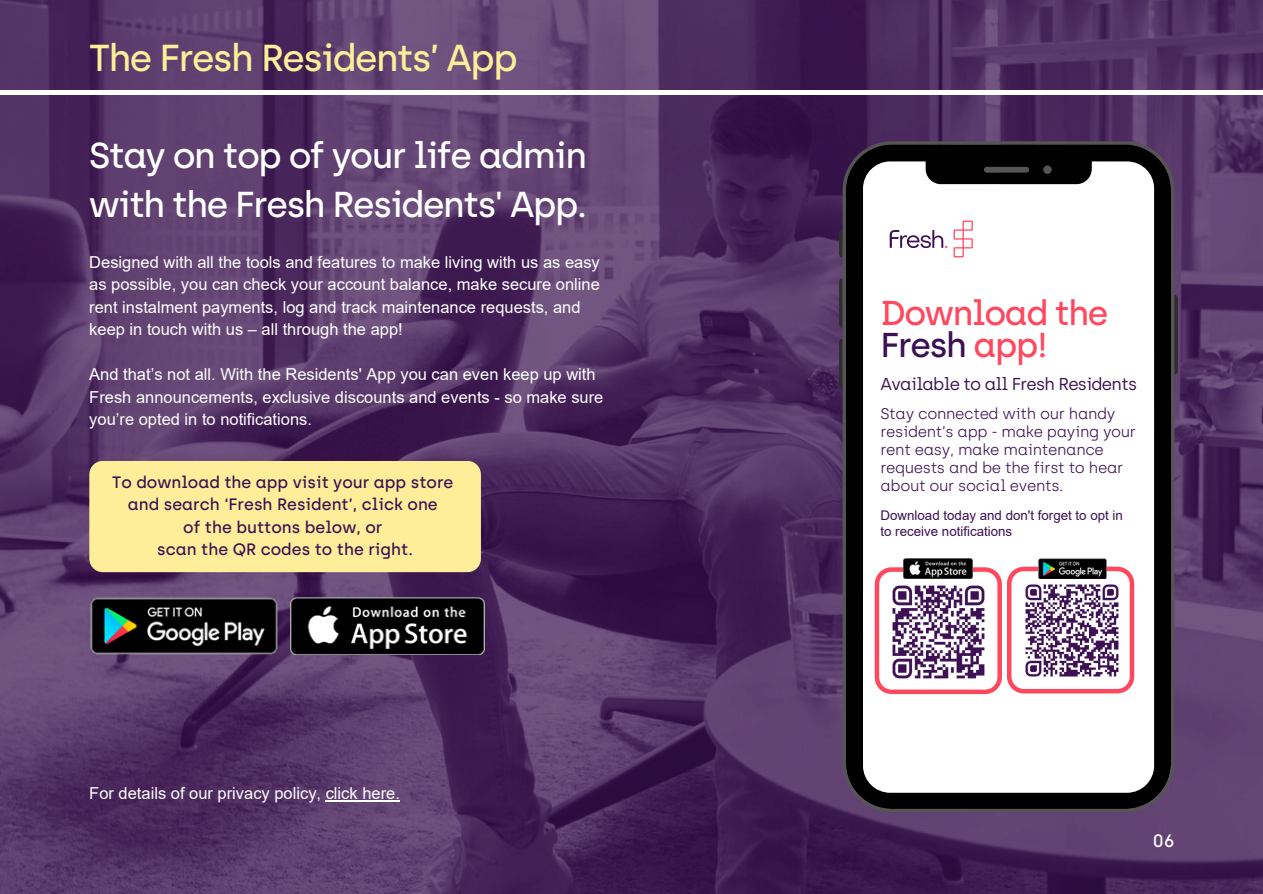
<style>
.page{position:relative;width:1263px;height:894px;background:#fff}
.page>*{position:absolute;margin:0;border:0;box-sizing:border-box;transform-origin:0 0}
.t1{font:500 37.5px "Archia";letter-spacing:-.04em;color:#feee9a}
.t2{font:500 36px/49.5px "Archia";letter-spacing:-.04em;color:#fff}
.t3{font:500 34.35px/31.8px "Archia";letter-spacing:-.04em;color:#ff485e}
.t4{font:500 18px "Archia";color:#fff}
.t5{font:17.25px "Archia";letter-spacing:-.04em;color:#3c1053}
.t6{font:16.5px/22.5px "Arial";color:#fff}
.t7{font:500 16.5px/22.5px "Archia";color:#3c1053;text-align:center}
.t8{font:300 15.45px/18px "Archia";letter-spacing:-.025em;color:#3c1053}
.t9{font:13.35px/16.6px "Arial";color:#3c1053}
.s1{color:#3c1053}
</style>
<div class="page">
<img style="left:0;top:0;width:1263px;height:893px">
<img style="left:78px;top:584px;width:212px;height:83px">
<img style="left:290px;top:597px;width:195px;height:57px">
<div style="left:89px;top:461px;width:392px;height:111px;background:#feee9a;border-radius:14px"></div>
<hr style="left:0;top:91px;width:1263px;height:4px;background:#fff">
<svg style="left:839px;top:230px;width:4px;height:27px"></svg>
<svg style="left:839px;top:278px;width:4px;height:50px"></svg>
<svg style="left:839px;top:339px;width:4px;height:50px"></svg>
<svg style="left:1174px;top:294px;width:4px;height:80px"></svg>
<svg style="left:843px;top:141px;width:331px;height:670px"></svg>
<img style="left:904px;top:558px;width:68px;height:8px">
<svg style="left:875px;top:566px;width:259px;height:128px"></svg>
<img style="left:1037px;top:558px;width:69px;height:20px">
<img style="left:1022px;top:580px;width:100px;height:100px">
<svg style="left:953px;top:220px;width:20px;height:37px"></svg>
<svg style="left:890px;top:230px;width:57px;height:18px"></svg>
<hr style="left:326px;top:800px;width:74px;height:1px;background:#fff">
<p class="t1" style="left:89px;top:36px;width:430px">The Fresh Residents’ App</p>
<h3 class="t2" style="left:89px;top:130px;width:499px">Stay on top of your life admin with the Fresh Residents' App.</h3>
<h2 class="t6" style="left:89px;top:251px;width:512px">Designed with all the tools and features to make living with us as easy as possible, you can check your account balance, make secure online rent instalment payments, log and track maintenance requests, and keep in touch with us – all through the app!</h2>
<p class="t6" style="left:89px;top:363px;width:516px">And that’s not all. With the Residents' App you can even keep up with<br>Fresh announcements, exclusive discounts and events - so make sure you’re opted in to notifications.</p>
<h3 class="t7" style="left:112px;top:470px;width:343px">To download the app visit your app store and search ‘Fresh Resident’, click one<br>of the buttons below, or<br>scan the QR codes to the right.</h3>
<p class="t6" style="left:89px;top:782px;width:312px">For details of our privacy policy, click here.</p>
<p class="t3" style="left:880px;top:297px;width:230px">Download the<br><span class="s1">Fresh</span> app!</p>
<p class="t5" style="left:880px;top:373px;width:258px">Available to all Fresh Residents</p>
<h4 class="t8" style="left:880px;top:405px;width:257px">Stay connected with our handy resident’s app - make paying your rent easy, make maintenance requests and be the first to hear about our social events.</h4>
<p class="t9" style="left:880px;top:506px;width:244px">Download today and don't forget to opt in to receive notifications</p>
<p class="t4" style="left:1153px;top:829px;width:24px">06</p>
</div>
